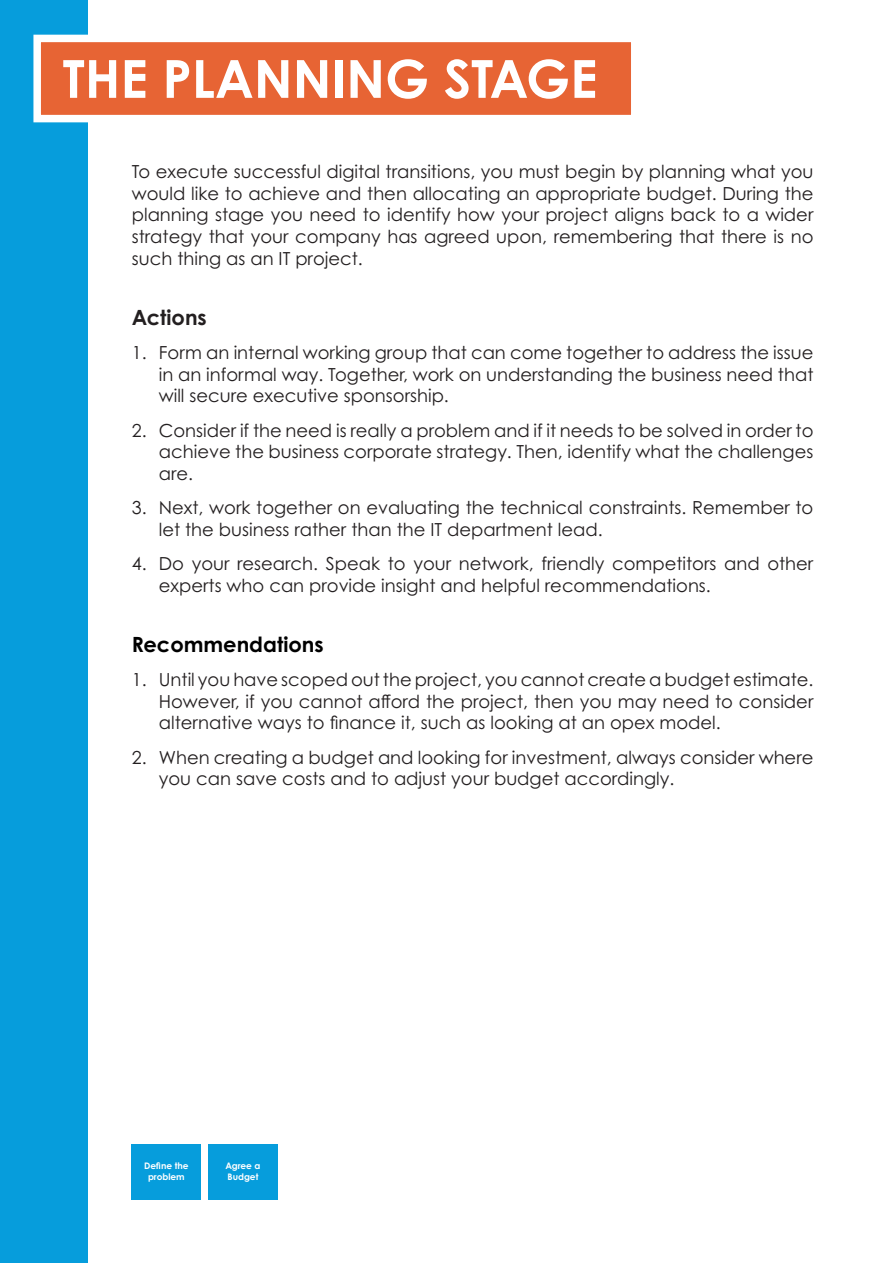
<style>
.page{position:relative;width:893px;height:1263px;background:#fff}
.page>*{position:absolute;margin:0;border:0;box-sizing:border-box;transform-origin:0 0}
.t1{font:700 52.5px "Century Gothic Pro";color:#fff}
.t2{font:700 21px "Century Gothic Pro";color:#000}
.t3{font:700 21px "Century Gothic Pro";color:#231f20}
.t4{font:18px/21.6px "Century Gothic Pro";color:#231f20;text-align:justify}
.t5{font:700 9px/10.8px "Century Gothic Pro";color:#fff;text-align:center}
</style>
<div class="page">
<div style="left:132px;top:1144px;width:69px;height:55px;background:#069ddc"></div>
<div style="left:208px;top:1144px;width:70px;height:55px;background:#069ddc"></div>
<div style="left:0;top:0;width:87px;height:1263px;background:#069ddc"></div>
<div style="left:33px;top:35px;width:605px;height:87px;background:#e76434;border:8px solid #fff"></div>
<p class="t1" style="left:63px;top:46px;width:536px">THE PLANNING STAGE</p>
<p class="t4" style="left:132px;top:161px;width:683px">To execute successful digital transitions, you must begin by planning what you would like to achieve and then allocating an appropriate budget. During the planning stage you need to identify how your project aligns back to a wider strategy that your company has agreed upon, remembering that there is no such thing as an IT project.</p>
<p class="t3" style="left:132px;top:304px;width:77px">Actions</p>
<p class="t4" style="left:159px;top:341px;width:656px;text-indent:-27px">1. Form an internal working group that can come together to address the issue in an informal way. Together, work on understanding the business need that will secure executive sponsorship.</p>
<p class="t4" style="left:159px;top:419px;width:656px;text-indent:-27px">2. Consider if the need is really a problem and if it needs to be solved in order to achieve the business corporate strategy. Then, identify what the challenges are.</p>
<p class="t4" style="left:159px;top:497px;width:656px;text-indent:-27px">3. Next, work together on evaluating the technical constraints. Remember to let the business rather than the IT department lead.</p>
<p class="t4" style="left:159px;top:553px;width:656px;text-indent:-27px">4. Do your research. Speak to your network, friendly competitors and other experts who can provide insight and helpful recommendations.</p>
<p class="t2" style="left:132px;top:631px;width:193px">Recommendations</p>
<p class="t4" style="left:159px;top:669px;width:656px;text-indent:-27px">1. Until you have scoped out the project, you cannot create a budget estimate.<br>However, if you cannot afford the project, then you may need to consider alternative ways to finance it, such as looking at an opex model.</p>
<p class="t4" style="left:159px;top:746px;width:656px;text-indent:-27px">2. When creating a budget and looking for investment, always consider where you can save costs and to adjust your budget accordingly.</p>
<p class="t5" style="left:144px;top:1160px;width:46px">Define the problem</p>
<p class="t5" style="left:225px;top:1160px;width:37px;text-align:left">Agree a<br>Budget</p>
</div>
